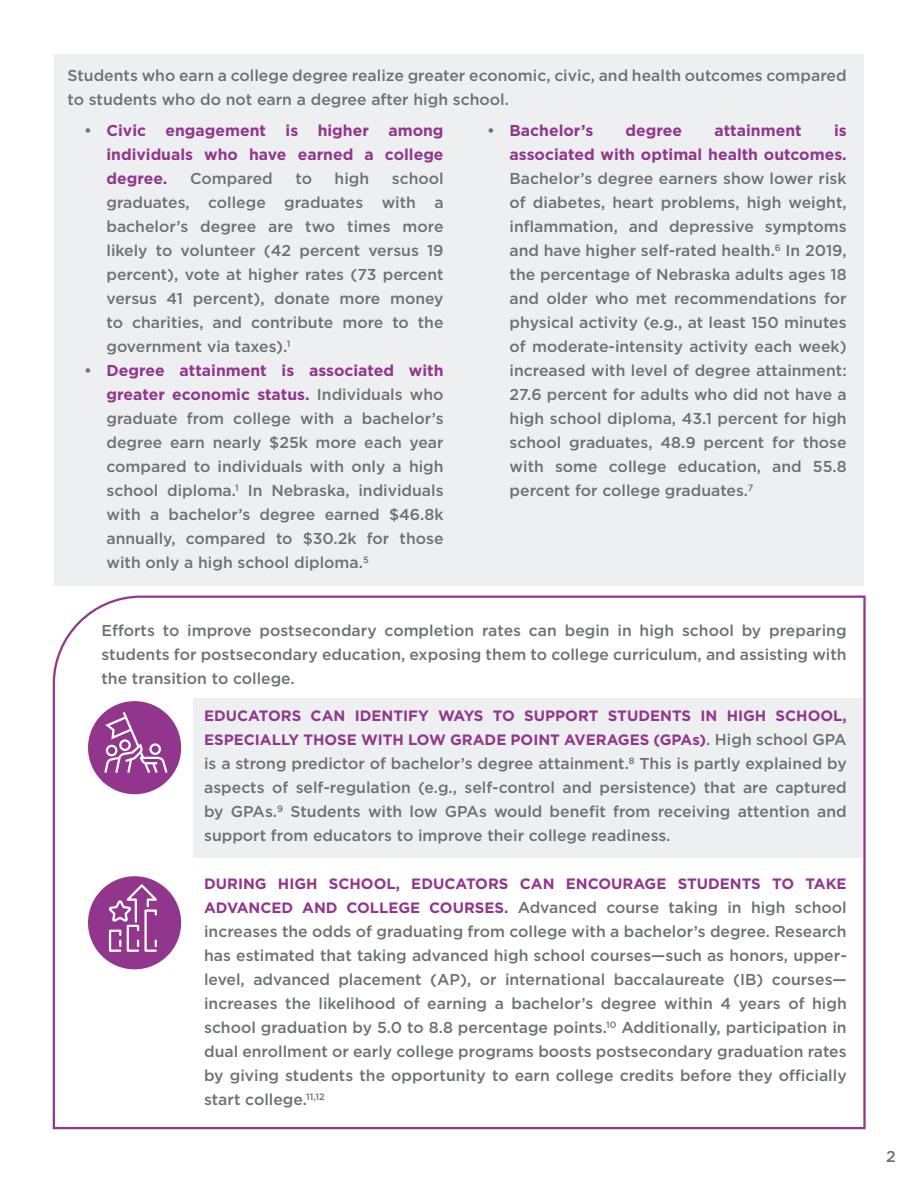
<style>
.page{position:relative;width:918px;height:1188px;background:#fff}
.page>*{position:absolute;margin:0;border:0;box-sizing:border-box;transform-origin:0 0}
.t1{font:500 15.75px/24px "Gotham";color:#6e7171;text-align:justify}
.t2{font:700 15.75px/24px "Gotham";color:#92368d;text-align:justify}
.t3{font:700 15px/24px "Gotham";color:#92368d}
.s1{font-weight:500;color:#6e7171}
.s2{font-weight:700;color:#92368d}
.s3{font-weight:500;font-size:15.75px;color:#6e7171}
.s4{font-weight:700;font-size:15px;color:#92368d}
</style>
<div class="page">
<svg style="left:52px;top:595px;width:814px;height:535px"></svg>
<div style="left:88px;top:701px;width:93px;height:93px;background:#92368d;border-radius:50%"></div>
<div style="left:88px;top:876px;width:93px;height:93px;background:#92368d;border-radius:50%"></div>
<svg style="left:103px;top:709px;width:66px;height:64px"></svg>
<svg style="left:106px;top:882px;width:55px;height:70px"></svg>
<div style="left:54px;top:54px;width:810px;height:531px;background:#edeff0"></div>
<div style="left:193px;top:698px;width:670px;height:160px;background:#edeff0"></div>
<p class="t1" style="left:68px;top:63px;width:781px">Students who earn a college degree realize greater economic, civic, and health outcomes compared to students who do not earn a degree after high school.</p>
<p class="t2" style="left:107px;top:119px;width:339px;text-indent:-23px"><span class="s1">•</span> Civic engagement is higher among individuals who have earned a college degree.</p>
<p class="t1" style="left:107px;top:167px;width:339px;text-indent:285px">school graduates, college graduates with a bachelor’s degree are two times more likely to volunteer (42 percent versus 19 percent), vote at higher rates (73 percent versus 41 percent), donate more money to charities, and contribute more to the government via taxes).<sup>1</sup></p>
<p class="t1" style="left:106px;top:359px;width:339px;text-indent:-22px">• <span class="s2">Degree attainment is associated with greater economic status.</span> Individuals who graduate from college with a bachelor’s degree earn nearly $25k more each year compared to individuals with only a high school diploma.<sup>1</sup> In Nebraska, individuals with a bachelor’s degree earned $46.8k annually, compared to $30.2k for those with only a high school diploma.<sup>5</sup></p>
<p class="t1" style="left:190px;top:167px;width:84px">Compared</p>
<p class="t1" style="left:295px;top:167px;width:18px">to</p>
<p class="t1" style="left:335px;top:167px;width:36px">high</p>
<p class="t2" style="left:487px;top:119px;width:108px"><span class="s1">•</span> Bachelor’s</p>
<p class="t2" style="left:626px;top:119px;width:58px">degree</p>
<p class="t2" style="left:715px;top:119px;width:89px">attainment</p>
<p class="t2" style="left:510px;top:119px;width:339px;text-align:right">is<br>associated with optimal health outcomes.</p>
<p class="t1" style="left:510px;top:167px;width:339px">Bachelor’s degree earners show lower risk of diabetes, heart problems, high weight, inflammation, and depressive symptoms and have higher self-rated health.<sup>6</sup> In 2019, the percentage of Nebraska adults ages 18 and older who met recommendations for physical activity (e.g., at least 150 minutes of moderate-intensity activity each week) increased with level of degree attainment:<br>27.6 percent for adults who did not have a high school diploma, 43.1 percent for high school graduates, 48.9 percent for those with some college education, and 55.8 percent for college graduates.<sup>7</sup></p>
<p class="t1" style="left:102px;top:618px;width:747px">Efforts to improve postsecondary completion rates can begin in high school by preparing students for postsecondary education, exposing them to college curriculum, and assisting with the transition to college.</p>
<p class="t3" style="left:204px;top:703px;width:644px">EDUCATORS CAN IDENTIFY WAYS TO SUPPORT STUDENTS IN HIGH SCHOOL,<br>ESPECIALLY THOSE WITH LOW GRADE POINT AVERAGES (GPAs)<span class="s3">. High school GPA</span></p>
<p class="t1" style="left:204px;top:751px;width:644px">is a strong predictor of bachelor’s degree attainment.<sup>8</sup> This is partly explained by aspects of self-regulation (e.g., self-control and persistence) that are captured by GPAs.<sup>9</sup> Students with low GPAs would benefit from receiving attention and support from educators to improve their college readiness.</p>
<p class="t3" style="left:204px;top:871px;width:644px">DURING HIGH SCHOOL, EDUCATORS CAN ENCOURAGE STUDENTS TO TAKE</p>
<p class="t1" style="left:204px;top:895px;width:644px"><span class="s4">ADVANCED AND COLLEGE COURSES.</span> Advanced course taking in high school increases the odds of graduating from college with a bachelor’s degree. Research has estimated that taking advanced high school courses—such as honors, upper&shy;level, advanced placement (AP), or international baccalaureate (IB) courses— increases the likelihood of earning a bachelor’s degree within 4 years of high school graduation by 5.0 to 8.8 percentage points.<sup>10</sup> Additionally, participation in dual enrollment or early college programs boosts postsecondary graduation rates by giving students the opportunity to earn college credits before they officially start college.<sup>11,12</sup></p>
<p class="t1" style="left:886px;top:1144px;width:11px">2</p>
</div>
